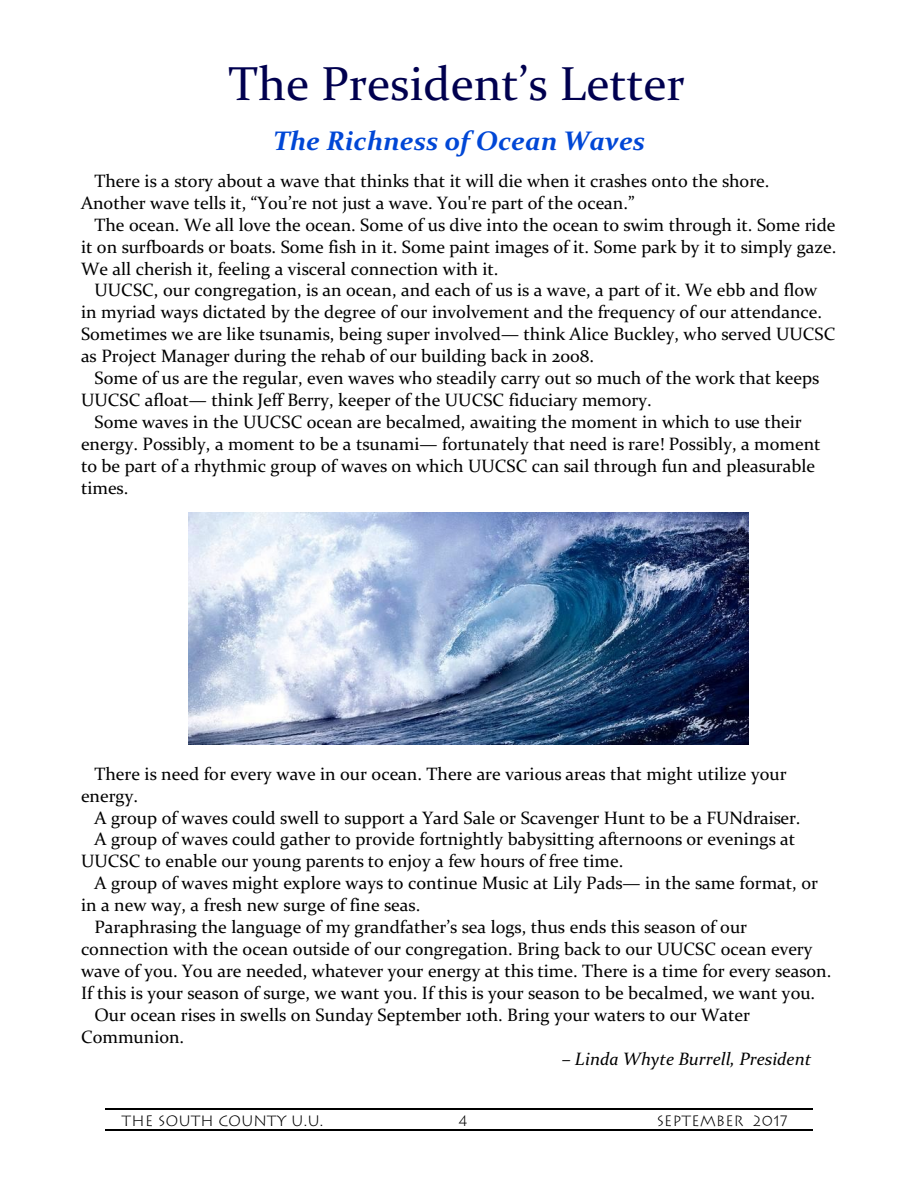
<style>
.page{position:relative;width:918px;height:1188px;background:#fff}
.page>*{position:absolute;margin:0;border:0;box-sizing:border-box;transform-origin:0 0}
.t1{font:48px "Constantia";color:#00004f}
.t2{font:italic 700 27px "Constantia";color:#0047d6}
.t3{font:18px/21.9px "Constantia";color:#000}
.t4{font:italic 18px "Constantia";color:#000}
.t5{font:15px "Lithograph Light Plain";color:#000}
</style>
<div class="page">
<img style="left:189px;top:512px;width:559px;height:232px">
<hr style="left:105px;top:1108px;width:708px;height:1px;background:#000">
<hr style="left:105px;top:1130px;width:708px;height:1px;background:#000">
<h1 class="t1" style="left:229px;top:64px;width:458px">The President’s Letter</h1>
<h2 class="t2" style="left:273px;top:130px;width:374px">The Richness of Ocean Waves</h2>
<p class="t3" style="left:81px;top:171px;width:690px;text-indent:14px">There is a story about a wave that thinks that it will die when it crashes onto the shore.<br>Another wave tells it, “You’re not just a wave. You're part of the ocean.”</p>
<p class="t3" style="left:81px;top:215px;width:757px;text-align:justify;text-indent:14px">The ocean. We all love the ocean. Some of us dive into the ocean to swim through it. Some ride it on surfboards or boats. Some fish in it. Some paint images of it. Some park by it to simply gaze.<br>We all cherish it, feeling a visceral connection with it.</p>
<p class="t3" style="left:81px;top:281px;width:756px;text-indent:14px">UUCSC, our congregation, is an ocean, and each of us is a wave, a part of it. We ebb and flow in myriad ways dictated by the degree of our involvement and the frequency of our attendance.<br>Sometimes we are like tsunamis, being super involved— think Alice Buckley, who served UUCSC as Project Manager during the rehab of our building back in 2008.</p>
<p class="t3" style="left:81px;top:369px;width:740px;text-indent:14px">Some of us are the regular, even waves who steadily carry out so much of the work that keeps<br>UUCSC afloat— think Jeff Berry, keeper of the UUCSC fiduciary memory.</p>
<p class="t3" style="left:81px;top:413px;width:741px;text-indent:14px">Some waves in the UUCSC ocean are becalmed, awaiting the moment in which to use their energy. Possibly, a moment to be a tsunami— fortunately that need is rare! Possibly, a moment to be part of a rhythmic group of waves on which UUCSC can sail through fun and pleasurable times.</p>
<p class="t3" style="left:81px;top:764px;width:707px;text-indent:14px">There is need for every wave in our ocean. There are various areas that might utilize your energy.</p>
<p class="t3" style="left:94px;top:808px;width:708px">A group of waves could swell to support a Yard Sale or Scavenger Hunt to be a FUNdraiser.</p>
<p class="t3" style="left:94px;top:830px;width:702px">A group of waves could gather to provide fortnightly babysitting afternoons or evenings at</p>
<p class="t3" style="left:81px;top:852px;width:544px">UUCSC to enable our young parents to enjoy a few hours of free time.</p>
<p class="t3" style="left:94px;top:874px;width:725px">A group of waves might explore ways to continue Music at Lily Pads— in the same format, or</p>
<p class="t3" style="left:81px;top:896px;width:341px">in a new way, a fresh new surge of fine seas.</p>
<p class="t3" style="left:94px;top:918px;width:654px">Paraphrasing the language of my grandfather’s sea logs, thus ends this season of our</p>
<p class="t3" style="left:81px;top:940px;width:733px">connection with the ocean outside of our congregation. Bring back to our UUCSC ocean every</p>
<p class="t3" style="left:81px;top:962px;width:752px">wave of you. You are needed, whatever your energy at this time. There is a time for every season.</p>
<p class="t3" style="left:81px;top:984px;width:736px">If this is your season of surge, we want you. If this is your season to be becalmed, we want you.</p>
<p class="t3" style="left:94px;top:1006px;width:657px">Our ocean rises in swells on Sunday September 10th. Bring your waters to our Water</p>
<p class="t3" style="left:81px;top:1028px;width:105px">Communion.</p>
<p class="t4" style="left:562px;top:1052px;width:251px">– Linda Whyte Burrell, President</p>
<p class="t5" style="left:121px;top:1112px;width:204px">THE SOUTH COUNTY U.U.</p>
<p class="t5" style="left:459px;top:1112px;width:10px">4</p>
<p class="t5" style="left:656px;top:1112px;width:132px">SEPTEMBER 2017</p>
</div>
